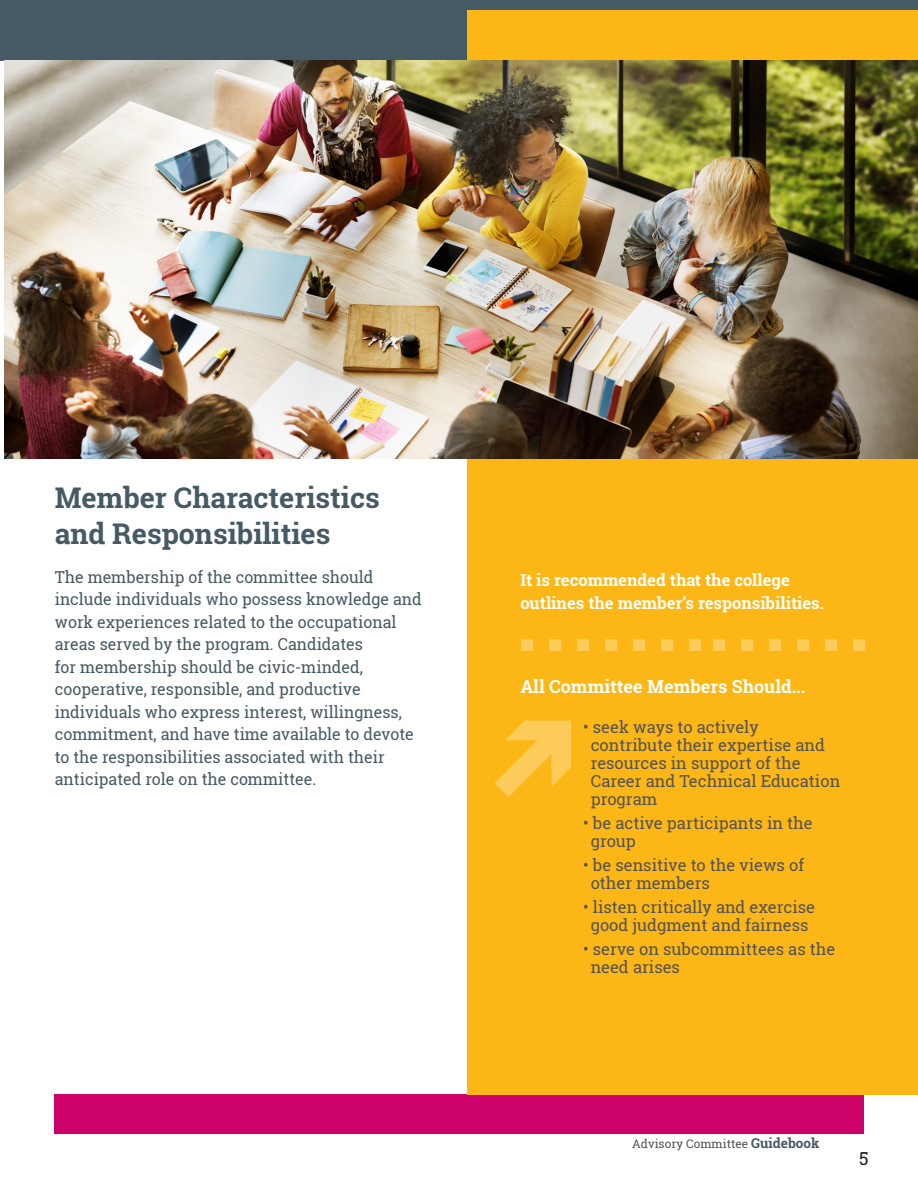
<style>
.page{position:relative;width:918px;height:1188px;background:#fff}
.page>*{position:absolute;margin:0;border:0;box-sizing:border-box;transform-origin:0 0}
.main_heads{font:700 28.5px/36px "Roboto Slab";color:#455a64}
.list_head{font:700 18px "Roboto Slab";color:#fff}
.t1{font:18px "Roboto Slab";color:#231f20}
.body{font:16.5px/22.5px "Roboto Slab";color:#455a64}
.list{font:16.5px/18px "Roboto Slab";color:#535355}
.caps_list_head{font:700 16.5px/22.5px "Roboto Slab";color:#fff}
.t2{font:11.85px "Roboto Slab";color:#535355}
.s1{font-weight:700;font-size:13.5px;color:#455a64}
</style>
<div class="page">
<div style="left:54px;top:1094px;width:810px;height:40px;background:#cd0269"></div>
<div style="left:0;top:0;width:918px;height:61px;background:#455a64"></div>
<div style="left:467px;top:10px;width:451px;height:1084px;background:#fcb615"></div>
<svg style="left:495px;top:721px;width:76px;height:76px"></svg>
<div style="left:521px;top:639px;width:11px;height:11px;background:#fccb5a"></div>
<div style="left:549px;top:639px;width:11px;height:11px;background:#fccb5a"></div>
<div style="left:577px;top:639px;width:11px;height:11px;background:#fccb5a"></div>
<div style="left:605px;top:639px;width:11px;height:11px;background:#fccb5a"></div>
<div style="left:633px;top:639px;width:11px;height:11px;background:#fccb5a"></div>
<div style="left:661px;top:639px;width:11px;height:11px;background:#fccb5a"></div>
<div style="left:689px;top:639px;width:11px;height:11px;background:#fccb5a"></div>
<div style="left:713px;top:639px;width:12px;height:11px;background:#fccb5a"></div>
<div style="left:741px;top:639px;width:12px;height:11px;background:#fccb5a"></div>
<div style="left:769px;top:639px;width:12px;height:11px;background:#fccb5a"></div>
<div style="left:797px;top:639px;width:12px;height:11px;background:#fccb5a"></div>
<div style="left:825px;top:639px;width:12px;height:11px;background:#fccb5a"></div>
<div style="left:853px;top:639px;width:11px;height:11px;background:#fccb5a"></div>
<img style="left:4px;top:60px;width:914px;height:398px">
<p class="main_heads" style="left:55px;top:479px;width:326px">Member Characteristics and Responsibilities</p>
<p class="body" style="left:55px;top:565px;width:369px">The membership of the committee should include individuals who possess knowledge and work experiences related to the occupational areas served by the program. Candidates<br>for membership should be civic-minded, cooperative, responsible, and productive individuals who express interest, willingness, commitment, and have time available to devote to the responsibilities associated with their anticipated role on the committee.</p>
<p class="caps_list_head" style="left:520px;top:569px;width:305px">It is recommended that the college outlines the member’s responsibilities.</p>
<p class="list_head" style="left:520px;top:675px;width:287px">All Committee Members Should...</p>
<p class="list" style="left:591px;top:718px;width:251px;text-indent:-8px">• seek ways to actively contribute their expertise and resources in support of the<br>Career and Technical Education program</p>
<p class="list" style="left:591px;top:814px;width:224px;text-indent:-8px">• be active participants in the group</p>
<p class="list" style="left:591px;top:856px;width:215px;text-indent:-8px">• be sensitive to the views of other members</p>
<p class="list" style="left:583px;top:898px;width:233px;text-align:center">• listen critically and exercise good judgment and fairness</p>
<p class="list" style="left:591px;top:940px;width:246px;text-indent:-8px">• serve on subcommittees as the need arises</p>
<p class="t2" style="left:632px;top:1136px;width:189px">Advisory Committee <span class="s1">Guidebook</span></p>
<p class="t1" style="left:859px;top:1146px;width:11px">5</p>
</div>
